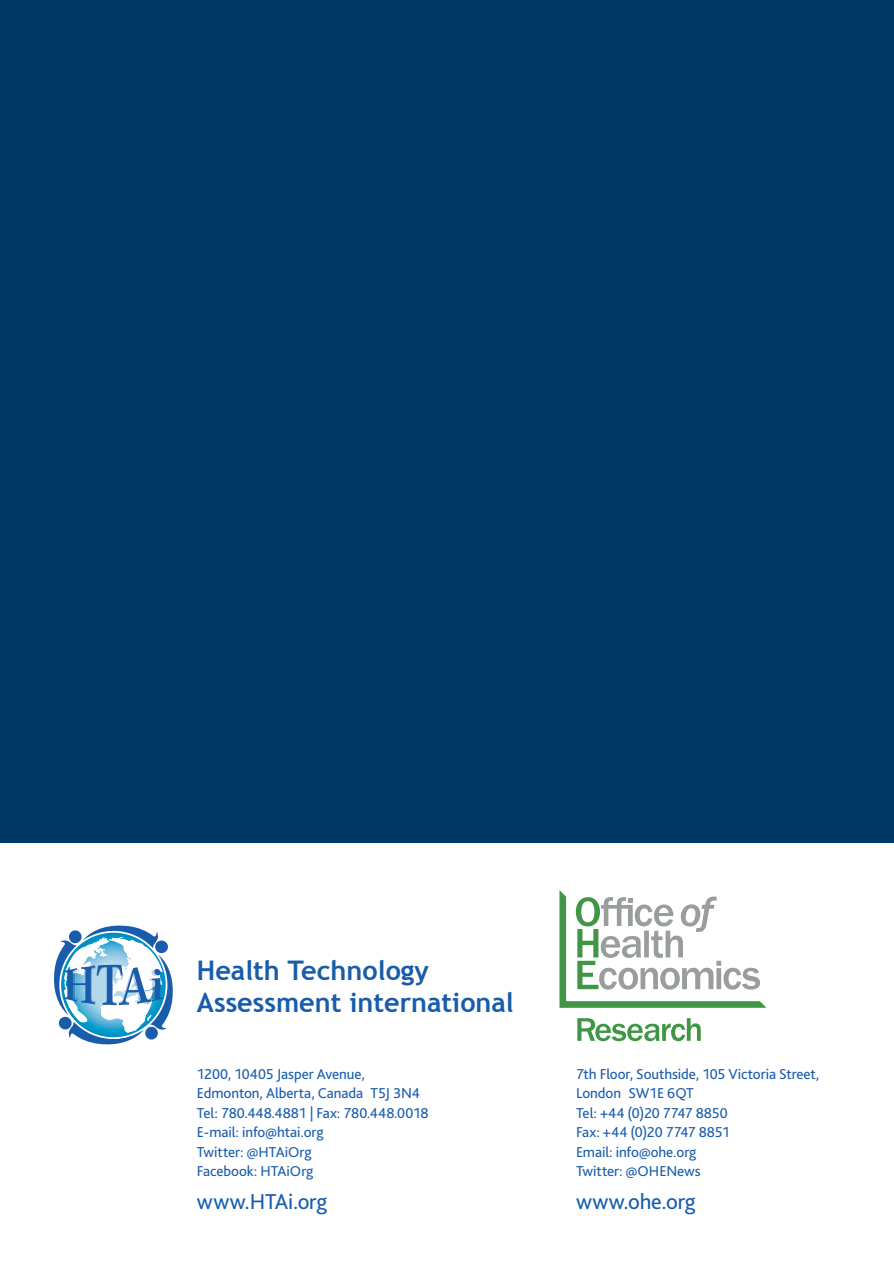
<style>
.page{position:relative;width:894px;height:1263px;background:#fff}
.page>*{position:absolute;margin:0;border:0;box-sizing:border-box;transform-origin:0 0}
.t1{font:700 27px "Trebuchet MS";color:#185cab}
.addressweb{font:22.5px "Bliss Pro";letter-spacing:-.01em;color:#185cab}
.address{font:15px/19.5px "Bliss Pro";letter-spacing:-.005em;color:#185cab}
</style>
<div class="page">
<div style="left:0;top:0;width:894px;height:842px;background:#003863"></div>
<svg style="left:54px;top:926px;width:119px;height:118px"></svg>
<svg style="left:577px;top:1018px;width:124px;height:23px"></svg>
<svg style="left:560px;top:890px;width:206px;height:118px"></svg>
<p class="t1" style="left:197px;top:954px;width:233px">Health Technology</p>
<p class="t1" style="left:197px;top:985px;width:318px">Assessment international</p>
<p class="address" style="left:197px;top:1063px;width:224px">1200, 10405 Jasper Avenue,<br>Edmonton, Alberta, Canada T5J 3N4</p>
<p class="address" style="left:197px;top:1102px;width:233px">Tel: 780.448.4881 | Fax: 780.448.0018</p>
<p class="address" style="left:197px;top:1122px;width:128px">E-mail: info@htai.org</p>
<p class="address" style="left:197px;top:1141px;width:116px">Twitter: @HTAiOrg</p>
<p class="address" style="left:197px;top:1161px;width:118px">Facebook: HTAiOrg</p>
<p class="addressweb" style="left:197px;top:1188px;width:132px">www.HTAi.org</p>
<p class="address" style="left:576px;top:1063px;width:245px">7th Floor, Southside, 105 Victoria Street,<br>London SW1E 6QT</p>
<p class="address" style="left:576px;top:1102px;width:156px">Tel: +44 (0)20 7747 8850<br>Fax: +44 (0)20 7747 8851</p>
<p class="address" style="left:576px;top:1141px;width:122px">Email: info@ohe.org</p>
<p class="address" style="left:576px;top:1161px;width:126px">Twitter: @OHENews</p>
<p class="addressweb" style="left:576px;top:1188px;width:121px">www.ohe.org</p>
</div>
